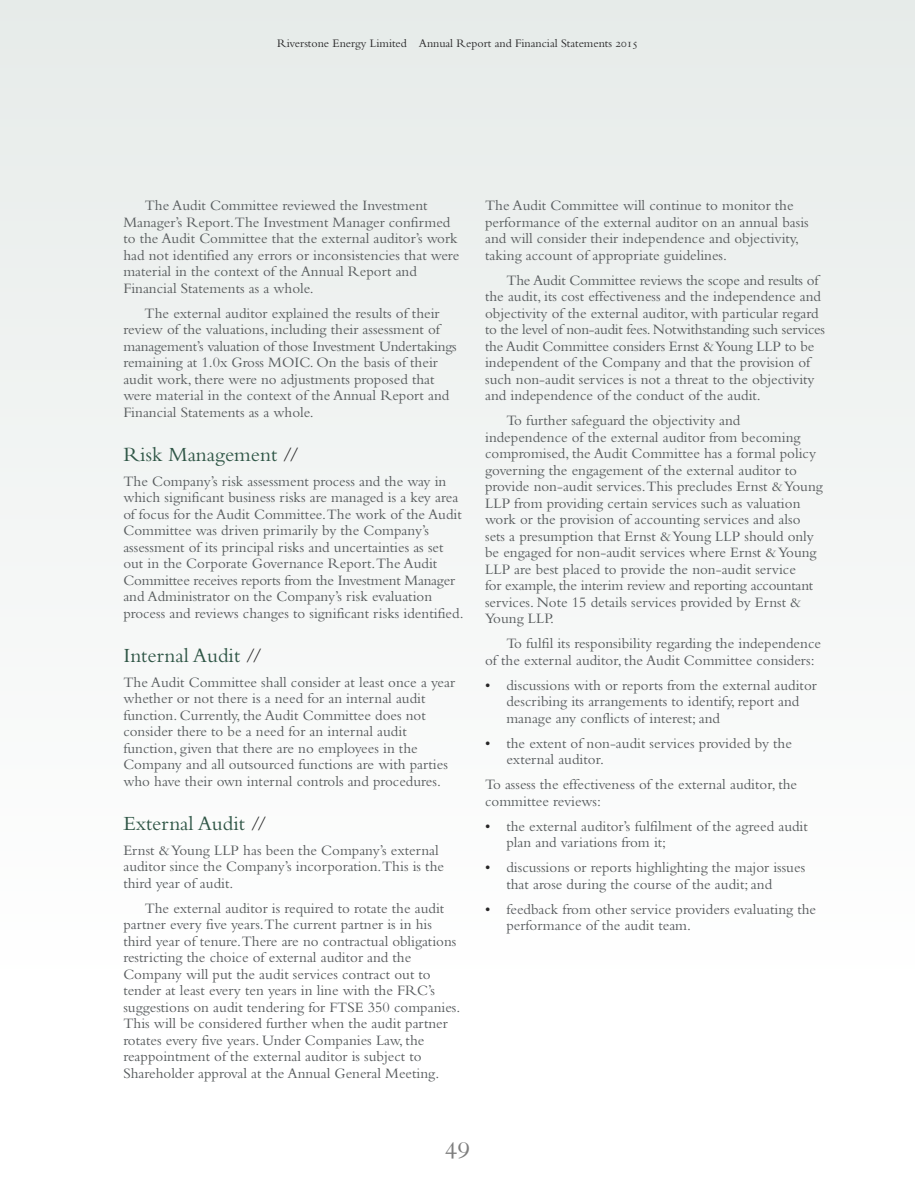
<style>
.page{position:relative;width:915px;height:1191px;background:#fff}
.page>*{position:absolute;margin:0;border:0;box-sizing:border-box;transform-origin:0 0}
.t1{font:21px "Bembo";color:#2f5646}
.t2{font:15px/16.5px "Bembo";color:#575b5d}
.t3{font:12px "Bembo";color:#272627}
.s1{color:#272627}
</style>
<div class="page">
<div style="left:0;top:0;width:914px;height:982px;background:#f3f5f4"></div>
<svg style="left:615px;top:42px;width:21px;height:7px"></svg>
<p class="t3" style="left:277px;top:39px;width:336px">Riverstone Energy Limited Annual Report and Financial Statements</p>
<p class="t2" style="left:123px;top:198px;width:337px;text-indent:21px">The Audit Committee reviewed the Investment Manager’s Report.The Investment Manager confirmed to the Audit Committee that the external auditor’s work had not identified any errors or inconsistencies that were material in the context of the Annual Report and Financial Statements as a whole.</p>
<p class="t2" style="left:123px;top:306px;width:335px;text-indent:21px">The external auditor explained the results of their review of the valuations, including their assessment of management’s valuation of those Investment Undertakings remaining at 1.0x Gross MOIC. On the basis of their audit work, there were no adjustments proposed that were material in the context of the Annual Report and Financial Statements as a whole.</p>
<h1 class="t1" style="left:123px;top:447px;width:177px">Risk Management <span class="s1">//</span></h1>
<p class="t2" style="left:123px;top:474px;width:342px">The Company’s risk assessment process and the way in which significant business risks are managed is a key area of focus for the Audit Committee.The work of the Audit Committee was driven primarily by the Company’s assessment of its principal risks and uncertainties as set out in the Corporate Governance Report.The Audit Committee receives reports from the Investment Manager and Administrator on the Company’s risk evaluation process and reviews changes to significant risks identified.</p>
<h1 class="t1" style="left:123px;top:648px;width:140px">Internal Audit <span class="s1">//</span></h1>
<p class="t2" style="left:123px;top:675px;width:333px">The Audit Committee shall consider at least once a year whether or not there is a need for an internal audit function. Currently, the Audit Committee does not consider there to be a need for an internal audit function, given that there are no employees in the Company and all outsourced functions are with parties who have their own internal controls and procedures.</p>
<h1 class="t1" style="left:123px;top:816px;width:145px">External Audit <span class="s1">//</span></h1>
<p class="t2" style="left:123px;top:843px;width:322px">Ernst &amp; Young LLP has been the Company’s external auditor since the Company’s incorporation.This is the third year of audit.</p>
<p class="t2" style="left:123px;top:901px;width:338px;text-indent:21px">The external auditor is required to rotate the audit partner every five years.The current partner is in his third year of tenure.There are no contractual obligations restricting the choice of external auditor and the Company will put the audit services contract out to tender at least every ten years in line with the FRC’s suggestions on audit tendering for FTSE 350 companies.<br>This will be considered further when the audit partner rotates every five years. Under Companies Law, the reappointment of the external auditor is subject to Shareholder approval at the Annual General Meeting.</p>
<p class="t2" style="left:485px;top:198px;width:325px">The Audit Committee will continue to monitor the performance of the external auditor on an annual basis and will consider their independence and objectivity, taking account of appropriate guidelines.</p>
<p class="t2" style="left:485px;top:273px;width:341px;text-indent:21px">The Audit Committee reviews the scope and results of the audit, its cost effectiveness and the independence and objectivity of the external auditor, with particular regard to the level of non-audit fees. Notwithstanding such services the Audit Committee considers Ernst &amp; Young LLP to be independent of the Company and that the provision of such non-audit services is not a threat to the objectivity and independence of the conduct of the audit.</p>
<p class="t2" style="left:485px;top:413px;width:339px;text-indent:21px">To further safeguard the objectivity and independence of the external auditor from becoming compromised, the Audit Committee has a formal policy governing the engagement of the external auditor to provide non-audit services.This precludes Ernst &amp; Young LLP from providing certain services such as valuation work or the provision of accounting services and also sets a presumption that Ernst &amp; Young LLP should only be engaged for non-audit services where Ernst &amp; Young LLP are best placed to provide the non-audit service<br>for example, the interim review and reporting accountant services. Note 15 details services provided by Ernst &amp; Young LLP.</p>
<p class="t2" style="left:485px;top:636px;width:337px;text-indent:21px">To fulfil its responsibility regarding the independence of the external auditor, the Audit Committee considers:</p>
<p class="t2" style="left:506px;top:678px;width:312px;text-indent:-21px"><span class="s1">•</span> discussions with or reports from the external auditor describing its arrangements to identify, report and manage any conflicts of interest; and</p>
<p class="t2" style="left:506px;top:736px;width:287px;text-indent:-21px"><span class="s1">•</span> the extent of non-audit services provided by the external auditor.</p>
<p class="t2" style="left:485px;top:777px;width:313px">To assess the effectiveness of the external auditor, the committee reviews:</p>
<p class="t2" style="left:506px;top:819px;width:303px;text-indent:-21px"><span class="s1">•</span> the external auditor’s fulfilment of the agreed audit plan and variations from it;</p>
<p class="t2" style="left:506px;top:861px;width:300px;text-indent:-21px"><span class="s1">•</span> discussions or reports highlighting the major issues that arose during the course of the audit; and</p>
<p class="t2" style="left:506px;top:902px;width:311px;text-indent:-21px"><span class="s1">•</span> feedback from other service providers evaluating the performance of the audit team.</p>
</div>
